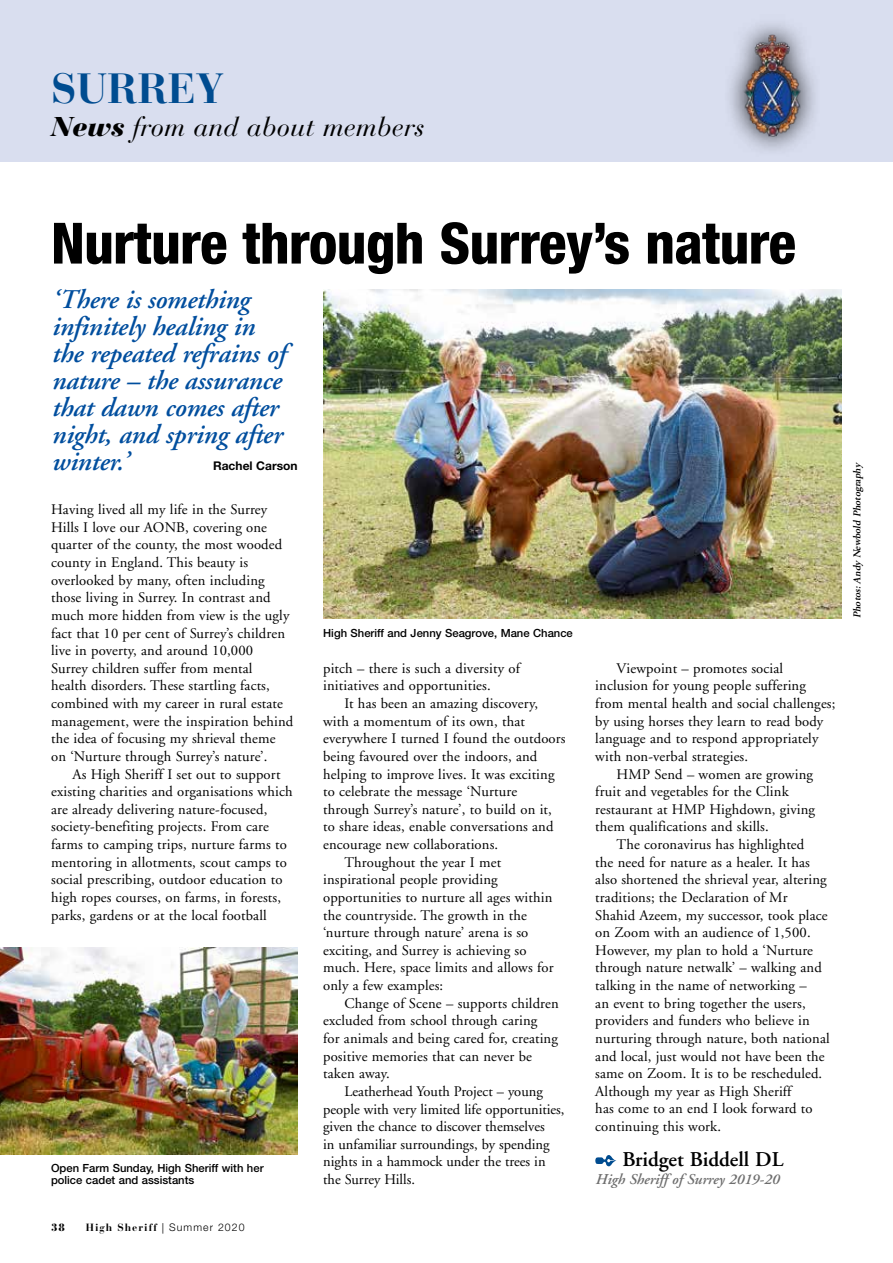
<style>
.page{position:relative;width:893px;height:1263px;background:#fff}
.page>*{position:absolute;margin:0;border:0;box-sizing:border-box;transform-origin:0 0}
.t1{font:800 condensed 57px "Helvetica Neue";letter-spacing:-.01em;color:#000}
.t2{font:700 42px "Bauer Bodoni";color:#004c90}
.t3{font:italic 600 27px/27px "Adobe Garamond";letter-spacing:-.01em;color:#004e9e}
.t4{font:italic 27px "Bauer Bodoni";color:#000}
.t5{font:600 21px "Adobe Garamond";color:#000}
.t6{font:italic 600 15px "Adobe Garamond";color:#6e6e6e}
.t7{font:14.7px/17.5px "Adobe Garamond";letter-spacing:.01em;color:#000}
.t8{font:700 12px "Helvetica Neue";color:#000}
.t9{font:500 11.25px/12.8px "Helvetica Neue";color:#000}
.t10{font:italic 600 10.5px "Adobe Garamond";color:#000}
.t11{font:700 10.5px "Bauer Bodoni";letter-spacing:.1em;color:#000}
.t12{font:900 10.5px "Bauer Bodoni";color:#000}
.s1{font-weight:900}
.s2{font-weight:400}
.s3{font-family:"Helvetica Neue";font-weight:300}
</style>
<div class="page">
<div style="left:0;top:0;width:893px;height:162px;background:#d9deef"></div>
<svg style="left:730px;top:24px;width:85px;height:127px;fill:#d0d5e5"></svg>
<img style="left:739px;top:34px;width:65px;height:102px">
<img style="left:323px;top:289px;width:519px;height:329px">
<img style="left:0;top:947px;width:298px;height:207px">
<svg style="left:595px;top:1155px;width:21px;height:11px"></svg>
<h2 class="t2" style="left:51px;top:63px;width:174px">SURREY</h2>
<h3 class="t4" style="left:51px;top:111px;width:375px"><span class="s1">News</span> from and about members</h3>
<h1 class="t1" style="left:51px;top:208px;width:746px">Nurture through Surrey’s nature</h1>
<h3 class="t3" style="left:51px;top:287px;width:235px">‘There is something infinitely healing in the repeated refrains of nature – the assurance that dawn comes after night, and spring after winter.’</h3>
<p class="t8" style="left:213px;top:459px;width:86px">Rachel Carson</p>
<p class="t7" style="left:51px;top:501px;width:244px">Having lived all my life in the Surrey Hills I love our AONB, covering one quarter of the county, the most wooded county in England. This beauty is overlooked by many, often including those living in Surrey. In contrast and much more hidden from view is the ugly fact that 10 per cent of Surrey’s children live in poverty, and around 10,000<br>Surrey children suffer from mental<br>health disorders. These startling facts, combined with my career in rural estate management, were the inspiration behind the idea of focusing my shrieval theme on ‘Nurture through Surrey’s nature’.</p>
<p class="t7" style="left:51px;top:765px;width:243px;text-indent:21px">As High Sheriff I set out to support existing charities and organisations which are already delivering nature-focused, society-benefiting projects. From care farms to camping trips, nurture farms to mentoring in allotments, scout camps to social prescribing, outdoor education to high ropes courses, on farms, in forests, parks, gardens or at the local football</p>
<p class="t9" style="left:51px;top:1161px;width:214px">Open Farm Sunday, High Sheriff with her police cadet and assistants</p>
<p class="t12" style="left:51px;top:1221px;width:15px">38</p>
<p class="t11" style="left:86px;top:1221px;width:160px">High Sheriff <span class="s2">|</span> <span class="s3">Summer 2020</span></p>
<p class="t9" style="left:323px;top:626px;width:251px">High Sheriff and Jenny Seagrove, Mane Chance</p>
<p class="t7" style="left:323px;top:660px;width:198px">pitch – there is such a diversity of initiatives and opportunities.</p>
<p class="t7" style="left:344px;top:695px;width:195px">It has been an amazing discovery,</p>
<p class="t7" style="left:323px;top:713px;width:203px">with a momentum of its own, that</p>
<p class="t7" style="left:323px;top:730px;width:244px">everywhere I turned I found the outdoors</p>
<p class="t7" style="left:323px;top:748px;width:216px">being favoured over the indoors, and</p>
<p class="t7" style="left:323px;top:765px;width:233px">helping to improve lives. It was exciting</p>
<p class="t7" style="left:323px;top:783px;width:195px">to celebrate the message ‘Nurture</p>
<p class="t7" style="left:323px;top:801px;width:230px">through Surrey’s nature’, to build on it,</p>
<p class="t7" style="left:323px;top:818px;width:232px">to share ideas, enable conversations and</p>
<p class="t7" style="left:323px;top:836px;width:177px">encourage new collaborations.</p>
<p class="t7" style="left:344px;top:854px;width:158px">Throughout the year I met</p>
<p class="t7" style="left:323px;top:871px;width:176px">inspirational people providing</p>
<p class="t7" style="left:323px;top:889px;width:231px">opportunities to nurture all ages within</p>
<p class="t7" style="left:323px;top:906px;width:205px">the countryside. The growth in the</p>
<p class="t7" style="left:323px;top:924px;width:207px">‘nurture through nature’ arena is so</p>
<p class="t7" style="left:323px;top:942px;width:205px">exciting, and Surrey is achieving so</p>
<p class="t7" style="left:323px;top:959px;width:232px">much. Here, space limits and allows for</p>
<p class="t7" style="left:323px;top:977px;width:122px">only a few examples:</p>
<p class="t7" style="left:344px;top:995px;width:216px">Change of Scene – supports children</p>
<p class="t7" style="left:323px;top:1012px;width:216px">excluded from school through caring</p>
<p class="t7" style="left:323px;top:1030px;width:236px">for animals and being cared for, creating</p>
<p class="t7" style="left:323px;top:1047px;width:210px">positive memories that can never be</p>
<p class="t7" style="left:323px;top:1065px;width:68px">taken away.</p>
<p class="t7" style="left:344px;top:1083px;width:200px">Leatherhead Youth Project – young</p>
<p class="t7" style="left:323px;top:1100px;width:243px">people with very limited life opportunities,</p>
<p class="t7" style="left:323px;top:1118px;width:223px">given the chance to discover themselves</p>
<p class="t7" style="left:323px;top:1136px;width:228px">in unfamiliar surroundings, by spending</p>
<p class="t7" style="left:323px;top:1153px;width:224px">nights in a hammock under the trees in</p>
<p class="t7" style="left:323px;top:1171px;width:93px">the Surrey Hills.</p>
<p class="t7" style="left:617px;top:660px;width:168px">Viewpoint – promotes social</p>
<p class="t7" style="left:595px;top:677px;width:212px">inclusion for young people suffering</p>
<p class="t7" style="left:595px;top:695px;width:242px">from mental health and social challenges;</p>
<p class="t7" style="left:595px;top:713px;width:230px">by using horses they learn to read body</p>
<p class="t7" style="left:595px;top:730px;width:225px">language and to respond appropriately</p>
<p class="t7" style="left:595px;top:748px;width:154px">with non-verbal strategies.</p>
<p class="t7" style="left:617px;top:765px;width:198px">HMP Send – women are growing</p>
<p class="t7" style="left:595px;top:783px;width:195px">fruit and vegetables for the Clink</p>
<p class="t7" style="left:595px;top:801px;width:221px">restaurant at HMP Highdown, giving</p>
<p class="t7" style="left:595px;top:818px;width:175px">them qualifications and skills.</p>
<p class="t7" style="left:617px;top:836px;width:189px">The coronavirus has highlighted</p>
<p class="t7" style="left:595px;top:854px;width:216px">the need for nature as a healer. It has</p>
<p class="t7" style="left:595px;top:871px;width:233px">also shortened the shrieval year, altering</p>
<p class="t7" style="left:595px;top:889px;width:194px">traditions; the Declaration of Mr</p>
<p class="t7" style="left:595px;top:906px;width:234px">Shahid Azeem, my successor, took place</p>
<p class="t7" style="left:595px;top:924px;width:217px">on Zoom with an audience of 1,500.</p>
<p class="t7" style="left:595px;top:942px;width:219px">However, my plan to hold a ‘Nurture</p>
<p class="t7" style="left:595px;top:959px;width:228px">through nature netwalk’ – walking and</p>
<p class="t7" style="left:595px;top:977px;width:213px">talking in the name of networking –</p>
<p class="t7" style="left:595px;top:995px;width:212px">an event to bring together the users,</p>
<p class="t7" style="left:595px;top:1012px;width:216px">providers and funders who believe in</p>
<p class="t7" style="left:595px;top:1030px;width:236px">nurturing through nature, both national</p>
<p class="t7" style="left:595px;top:1047px;width:231px">and local, just would not have been the</p>
<p class="t7" style="left:595px;top:1065px;width:228px">same on Zoom. It is to be rescheduled.</p>
<p class="t7" style="left:595px;top:1083px;width:198px">Although my year as High Sheriff</p>
<p class="t7" style="left:595px;top:1100px;width:219px">has come to an end I look forward to</p>
<p class="t7" style="left:595px;top:1118px;width:127px">continuing this work.</p>
<h3 class="t5" style="left:622px;top:1148px;width:163px">Bridget Biddell DL</h3>
<p class="t6" style="left:595px;top:1171px;width:185px">High Sheriff of Surrey 2019-20</p>
<p class="t10" style="left:851px;top:618px;width:158px;rotate:-90deg">Photos: Andy Newbold Photography</p>
</div>
